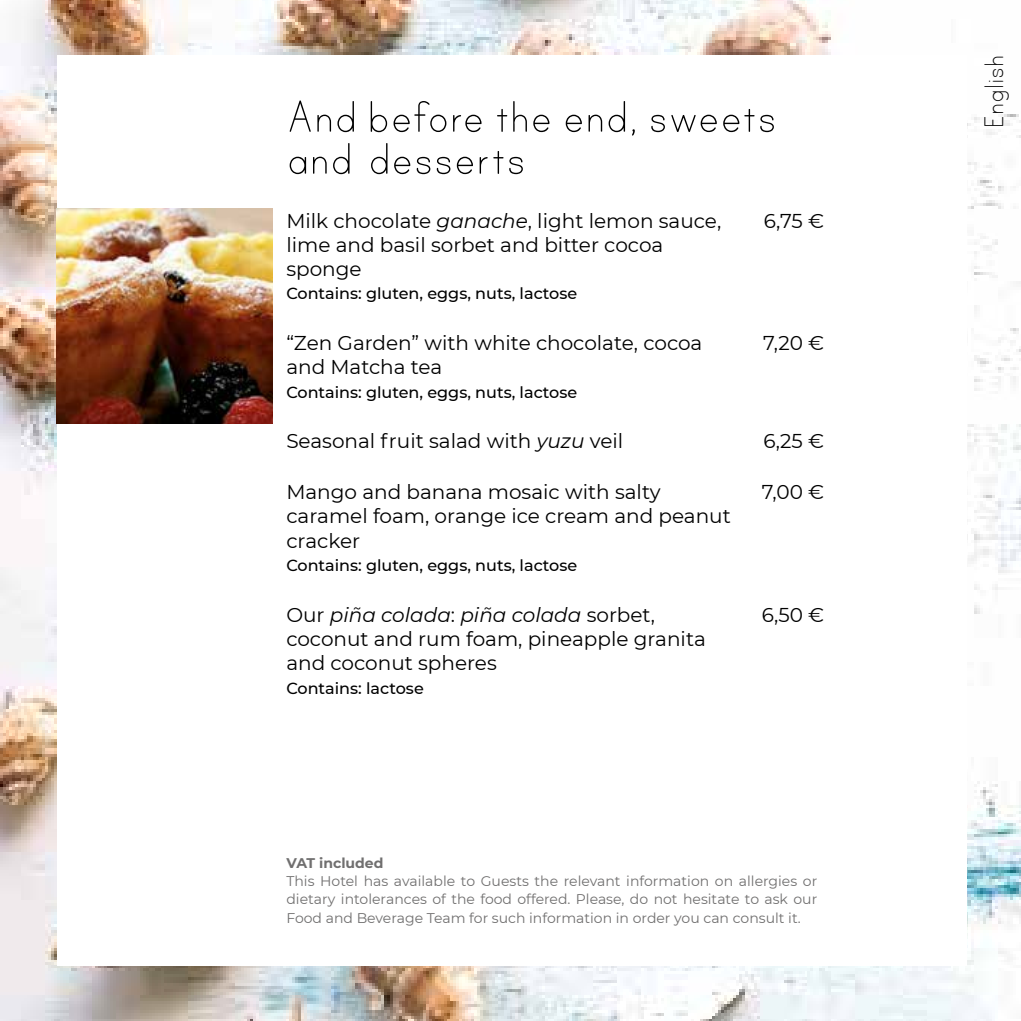
<style>
.page{position:relative;width:1021px;height:1021px;background:#fff}
.page>*{position:absolute;margin:0;border:0;box-sizing:border-box;transform-origin:0 0}
.t1{font:50px/42px "Print Clearly";color:#000}
.t2{font:30px "Print Clearly";color:#000}
.t3{font:20px/24px "Montserrat";color:#000}
.t4{font:500 16px "Montserrat";color:#000}
.t5{font:14px/18px "Montserrat";color:#706f6f;text-align:justify}
.t6{font:700 14px "Montserrat";color:#706f6f}
.s1{font-style:italic}
</style>
<div class="page">
<img style="left:0;top:0;width:1020px;height:1020px">
<div style="left:57px;top:55px;width:909px;height:910px;background:#fff"></div>
<img style="left:57px;top:208px;width:215px;height:215px">
<h1 class="t1" style="left:286px;top:96px;width:492px">And before the end, sweets and desserts</h1>
<p class="t3" style="left:286px;top:208px;width:436px">Milk chocolate <span class="s1">ganache</span>, light lemon sauce, lime and basil sorbet and bitter cocoa sponge</p>
<p class="t4" style="left:286px;top:282px;width:292px">Contains: gluten, eggs, nuts, lactose</p>
<p class="t3" style="left:286px;top:330px;width:417px">“Zen Garden” with white chocolate, cocoa and Matcha tea</p>
<p class="t4" style="left:286px;top:381px;width:292px">Contains: gluten, eggs, nuts, lactose</p>
<p class="t3" style="left:286px;top:428px;width:338px">Seasonal fruit salad with <span class="s1">yuzu</span> veil</p>
<p class="t3" style="left:286px;top:479px;width:446px">Mango and banana mosaic with salty caramel foam, orange ice cream and peanut cracker</p>
<p class="t4" style="left:286px;top:554px;width:292px">Contains: gluten, eggs, nuts, lactose</p>
<p class="t3" style="left:286px;top:602px;width:421px">Our <span class="s1">piña colada</span>: <span class="s1">piña colada</span> sorbet, coconut and rum foam, pineapple granita and coconut spheres</p>
<p class="t4" style="left:286px;top:676px;width:139px">Contains: lactose</p>
<p class="t3" style="left:763px;top:208px;width:62px">6,75 €</p>
<p class="t3" style="left:763px;top:330px;width:62px">7,20 €</p>
<p class="t3" style="left:763px;top:428px;width:62px">6,25 €</p>
<p class="t3" style="left:761px;top:479px;width:64px">7,00 €</p>
<p class="t3" style="left:761px;top:602px;width:64px">6,50 €</p>
<p class="t6" style="left:286px;top:853px;width:98px">VAT included</p>
<p class="t5" style="left:286px;top:872px;width:532px">This Hotel has available to Guests the relevant information on allergies or dietary intolerances of the food offered. Please, do not hesitate to ask our Food and Beverage Team for such information in order you can consult it.</p>
<h2 class="t2" style="left:978px;top:128px;width:75px;rotate:-90deg">English</h2>
</div>
